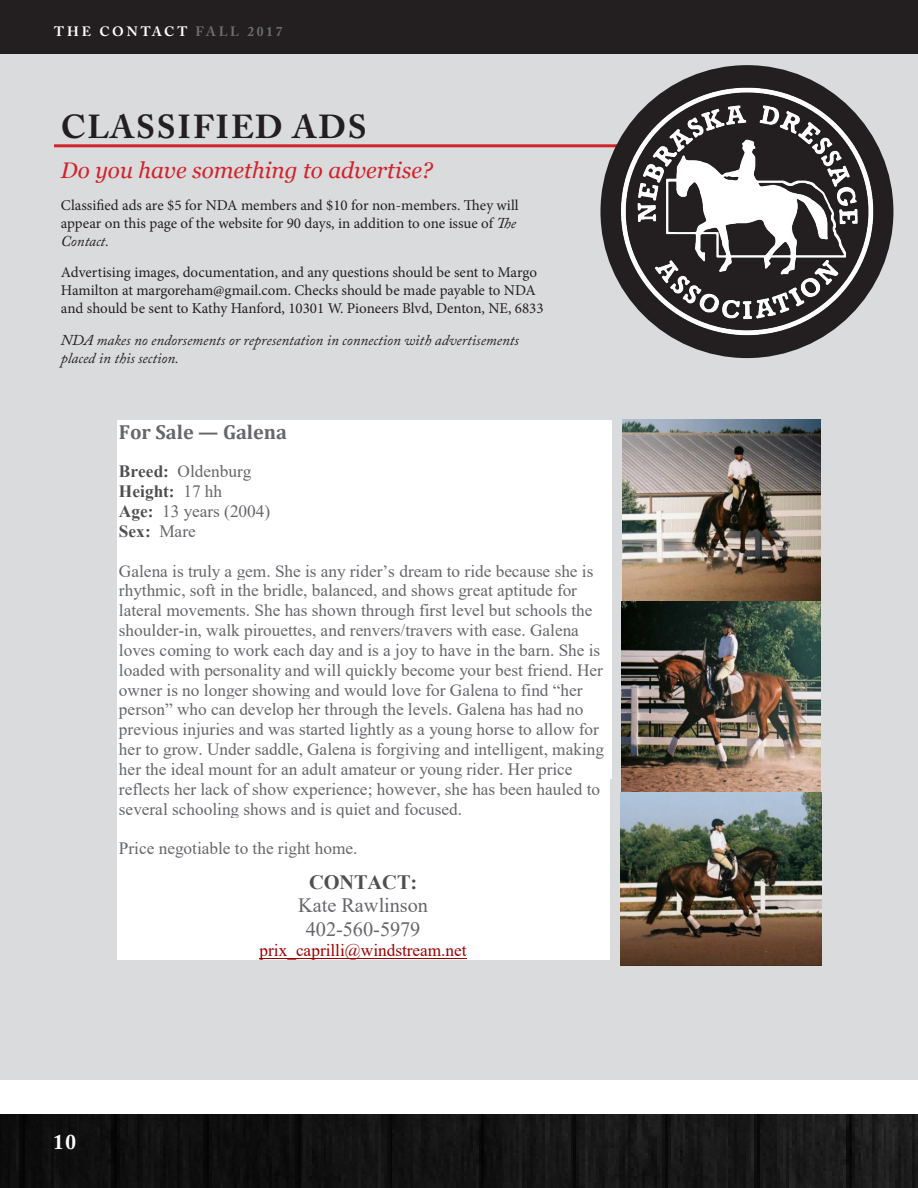
<style>
.page{position:relative;width:918px;height:1188px;background:#fff}
.page>*{position:absolute;margin:0;border:0;box-sizing:border-box;transform-origin:0 0}
.t1{font:700 33px "Adobe Caslon Pro";letter-spacing:.05em;color:#231f20}
.t2{font:italic 22.5px "Georgia";color:#d1232a}
.t3{font:700 21px "Adobe Caslon Pro";color:#fff}
.t4{font:20.4px/23.2px "Times New Roman";letter-spacing:-.005em;color:#66676a;text-align:center}
.t5{font:700 20.4px "Cambria";color:#66676a}
.t6{font:17.25px/19.8px "Times New Roman";color:#66676a}
.t7{font:17.25px "Times New Roman";color:#9f0100}
.t8{font:15px/18px "Minion Pro";letter-spacing:-.005em;color:#231f20}
.t9{font:italic 15px/18px "Adobe Caslon Pro";color:#231f20}
.t10{font:700 13.5px "Adobe Caslon Pro";letter-spacing:.2em;color:#fff}
.s1{color:#6c6d70}
.s2{font-family:"Adobe Caslon Pro";font-style:italic}
.s3{font-weight:700;color:#4f4f51}
</style>
<div class="page">
<img style="left:0;top:1115px;width:918px;height:73px">
<div style="left:0;top:0;width:918px;height:54px;background:#231f20"></div>
<div style="left:0;top:54px;width:918px;height:1026px;background:#dadbdd"></div>
<div style="left:117px;top:420px;width:495px;height:41px;background:#fff"></div>
<div style="left:117px;top:461px;width:495px;height:20px;background:#fff"></div>
<div style="left:117px;top:481px;width:495px;height:20px;background:#fff"></div>
<div style="left:117px;top:501px;width:495px;height:20px;background:#fff"></div>
<div style="left:117px;top:521px;width:495px;height:20px;background:#fff"></div>
<div style="left:117px;top:541px;width:495px;height:20px;background:#fff"></div>
<div style="left:117px;top:561px;width:495px;height:19px;background:#fff"></div>
<div style="left:117px;top:580px;width:495px;height:20px;background:#fff"></div>
<div style="left:117px;top:600px;width:495px;height:20px;background:#fff"></div>
<div style="left:117px;top:620px;width:495px;height:20px;background:#fff"></div>
<div style="left:117px;top:640px;width:495px;height:20px;background:#fff"></div>
<div style="left:117px;top:660px;width:495px;height:20px;background:#fff"></div>
<div style="left:117px;top:680px;width:495px;height:19px;background:#fff"></div>
<div style="left:117px;top:699px;width:495px;height:20px;background:#fff"></div>
<div style="left:117px;top:719px;width:495px;height:20px;background:#fff"></div>
<div style="left:117px;top:739px;width:495px;height:20px;background:#fff"></div>
<div style="left:117px;top:759px;width:495px;height:20px;background:#fff"></div>
<div style="left:117px;top:779px;width:492px;height:20px;background:#fff"></div>
<div style="left:117px;top:799px;width:492px;height:19px;background:#fff"></div>
<div style="left:117px;top:818px;width:492px;height:20px;background:#fff"></div>
<div style="left:117px;top:838px;width:492px;height:32px;background:#fff"></div>
<div style="left:117px;top:870px;width:492px;height:23px;background:#fff"></div>
<div style="left:117px;top:893px;width:492px;height:24px;background:#fff"></div>
<div style="left:117px;top:917px;width:492px;height:23px;background:#fff"></div>
<div style="left:117px;top:940px;width:492px;height:20px;background:#fff"></div>
<hr style="left:260px;top:958px;width:207px;height:1px;background:#9f0100">
<img style="left:623px;top:420px;width:198px;height:182px">
<img style="left:622px;top:602px;width:199px;height:191px">
<img style="left:621px;top:793px;width:201px;height:173px">
<hr style="left:54px;top:144px;width:810px;height:3px;background:#d1232a">
<div style="left:600px;top:65px;width:293px;height:293px;background:#231f20;border-radius:50%"></div>
<img style="left:619px;top:86px;width:256px;height:251px">
<p class="t10" style="left:54px;top:23px;width:230px">THE CONTACT <span class="s1">FALL 2017</span></p>
<p class="t1" style="left:61px;top:107px;width:307px">CLASSIFIED ADS</p>
<p class="t2" style="left:61px;top:156px;width:373px">Do you have something to advertise?</p>
<p class="t8" style="left:61px;top:196px;width:459px">Classified ads are $5 for NDA members and $10 for non-members. They will appear on this page of the website for 90 days, in addition to one issue of <span class="s2">The<br>Contact.</span></p>
<p class="t8" style="left:61px;top:263px;width:484px">Advertising images, documentation, and any questions should be sent to Margo<br>Hamilton at margoreham@gmail.com. Checks should be made payable to NDA and should be sent to Kathy Hanford, 10301 W. Pioneers Blvd, Denton, NE, 6833</p>
<p class="t9" style="left:61px;top:330px;width:460px">NDA makes no endorsements or representation in connection with advertisements placed in this section.</p>
<p class="t5" style="left:119px;top:418px;width:170px">For Sale — Galena</p>
<p class="t6" style="left:119px;top:461px;width:153px"><span class="s3">Breed:</span> Oldenburg<br><span class="s3">Height:</span> 17 hh<br><span class="s3">Age:</span> 13 years (2004)<br><span class="s3">Sex:</span> Mare</p>
<p class="t6" style="left:119px;top:560px;width:487px">Galena is truly a gem. She is any rider’s dream to ride because she is rhythmic, soft in the bridle, balanced, and shows great aptitude for lateral movements. She has shown through first level but schools the shoulder-in, walk pirouettes, and renvers/travers with ease. Galena loves coming to work each day and is a joy to have in the barn. She is loaded with personality and will quickly become your best friend. Her owner is no longer showing and would love for Galena to find “her person” who can develop her through the levels. Galena has had no previous injuries and was started lightly as a young horse to allow for her to grow. Under saddle, Galena is forgiving and intelligent, making her the ideal mount for an adult amateur or young rider. Her price reflects her lack of show experience; however, she has been hauled to several schooling shows and is quiet and focused.</p>
<p class="t6" style="left:119px;top:838px;width:240px">Price negotiable to the right home.</p>
<p class="t4" style="left:298px;top:870px;width:132px"><span class="s3">CONTACT:<br></span>Kate Rawlinson<br>402-560-5979</p>
<p class="t7" style="left:260px;top:938px;width:209px">prix_caprilli@windstream.net</p>
<p class="t3" style="left:53px;top:1130px;width:25px">10</p>
</div>
